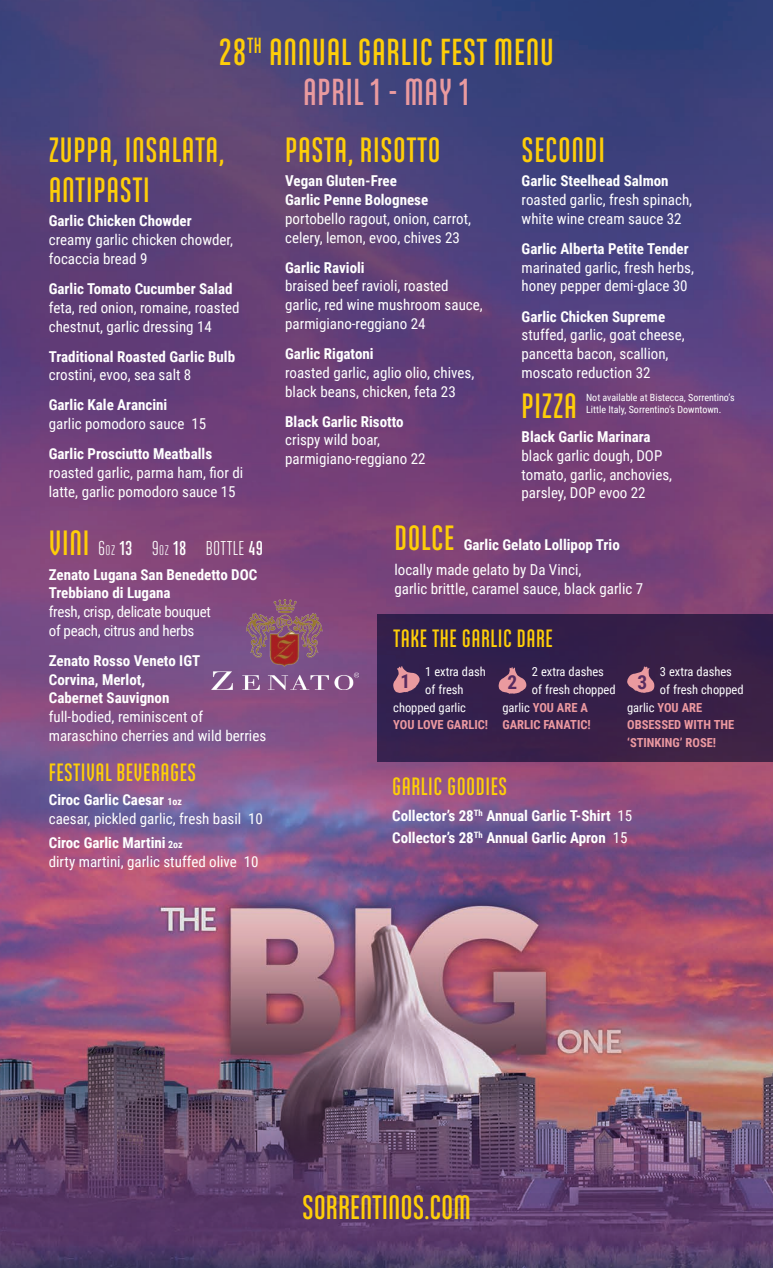
<style>
.page{position:relative;width:773px;height:1268px;background:#fff}
.page>*{position:absolute;margin:0;border:0;box-sizing:border-box;transform-origin:0 0}
.t1{font:700 37.5px/40px "Ando";letter-spacing:.02em;color:#fece08;text-align:center}
.t2{font:700 35px/40px "Ando";letter-spacing:.02em;color:#fece08}
.t3{font:700 33.75px "Ando";color:#fece08}
.t4{font:700 25px "Ando";letter-spacing:.02em;color:#fece08}
.t5{font:20px "Ando";letter-spacing:.02em;color:#fff}
.t6{font:700 19.25px "Roboto Condensed";color:#582c5f}
.t7{font:15px/18.8px "Roboto Condensed";color:#fff}
.t8{font:700 15px/18.8px "Roboto Condensed";color:#fff}
.t9{font:15px/18.8px "Roboto Condensed";letter-spacing:-.02em;color:#fff}
.t10{font:12.5px "Roboto Condensed";color:#fff}
.t11{font:700 12.5px "Roboto Condensed";color:#ec99a0}
.t12{font:10px/12.5px "Roboto Condensed";color:#fff}
.s1{color:#ea9a9f}
.s2{font-weight:700;font-size:35px;color:#fece08}
.s3{font-size:14px}
.s4{font-weight:700}
.s5{font-weight:700;font-size:10px}
.s6{font-weight:400;color:#fff}
.s7{font-weight:700;color:#ec99a0}
.s8{font-weight:400}
</style>
<div class="page">
<img style="left:0;top:0;width:772px;height:1268px">
<div style="left:377px;top:614px;width:395px;height:147px;background:#351f49"></div>
<svg style="left:393px;top:666px;width:27px;height:27px"></svg>
<svg style="left:498px;top:667px;width:28px;height:27px"></svg>
<svg style="left:627px;top:666px;width:27px;height:27px"></svg>
<img style="left:212px;top:599px;width:146px;height:90px">
<svg style="left:0;top:0;width:5px;height:5px"></svg>
<svg style="left:0;top:1263px;width:5px;height:5px"></svg>
<svg style="left:768px;top:0;width:5px;height:5px"></svg>
<svg style="left:768px;top:1263px;width:5px;height:5px"></svg>
<h1 class="t1" style="left:219px;top:33px;width:336px">28<sup>TH</sup> ANNUAL GARLIC FEST MENU<br><span class="s1">APRIL 1 - MAY 1</span></h1>
<h2 class="t2" style="left:49px;top:130px;width:177px">ZUPPA, INSALATA,<br>ANTIPASTI</h2>
<p class="t8" style="left:49px;top:211px;width:144px">Garlic Chicken Chowder</p>
<p class="t7" style="left:49px;top:230px;width:186px">creamy garlic chicken chowder, focaccia bread 9</p>
<p class="t8" style="left:49px;top:279px;width:185px">Garlic Tomato Cucumber Salad</p>
<p class="t7" style="left:49px;top:297px;width:192px">feta, red onion, romaine, roasted chestnut, garlic dressing 14</p>
<p class="t8" style="left:49px;top:346px;width:188px">Traditional Roasted Garlic Bulb</p>
<p class="t7" style="left:49px;top:365px;width:144px">crostini, evoo, sea salt 8</p>
<p class="t8" style="left:49px;top:395px;width:120px">Garlic Kale Arancini</p>
<p class="t7" style="left:49px;top:414px;width:159px">garlic pomodoro sauce 15</p>
<p class="t8" style="left:49px;top:444px;width:165px">Garlic Prosciutto Meatballs</p>
<p class="t7" style="left:49px;top:462px;width:196px">roasted garlic, parma ham, fior di latte, garlic pomodoro sauce 15</p>
<h2 class="t2" style="left:285px;top:130px;width:157px">PASTA, RISOTTO</h2>
<p class="t8" style="left:285px;top:171px;width:144px">Vegan Gluten-Free<br>Garlic Penne Bolognese</p>
<p class="t7" style="left:285px;top:209px;width:187px">portobello ragout, onion, carrot, celery, lemon, evoo, chives 23</p>
<p class="t8" style="left:285px;top:257px;width:81px">Garlic Ravioli</p>
<p class="t7" style="left:285px;top:276px;width:199px">braised beef ravioli, roasted garlic, red wine mushroom sauce, parmigiano-reggiano 24</p>
<p class="t8" style="left:285px;top:344px;width:90px">Garlic Rigatoni</p>
<p class="t7" style="left:285px;top:362px;width:191px">roasted garlic, aglio olio, chives, black beans, chicken, feta 23</p>
<p class="t8" style="left:285px;top:411px;width:120px">Black Garlic Risotto</p>
<p class="t7" style="left:285px;top:430px;width:142px">crispy wild boar, parmigiano-reggiano 22</p>
<h2 class="t2" style="left:521px;top:130px;width:85px">SECONDI</h2>
<p class="t8" style="left:521px;top:171px;width:149px">Garlic Steelhead Salmon</p>
<p class="t7" style="left:521px;top:190px;width:172px">roasted garlic, fresh spinach, white wine cream sauce 32</p>
<p class="t8" style="left:521px;top:239px;width:168px">Garlic Alberta Petite Tender</p>
<p class="t7" style="left:521px;top:257px;width:174px">marinated garlic, fresh herbs, honey pepper demi-glace 30</p>
<p class="t8" style="left:521px;top:306px;width:145px">Garlic Chicken Supreme</p>
<p class="t7" style="left:521px;top:325px;width:164px">stuffed, garlic, goat cheese, pancetta bacon, scallion, moscato reduction 32</p>
<h2 class="t2" style="left:521px;top:386px;width:57px">PIZZA</h2>
<p class="t8" style="left:521px;top:427px;width:130px">Black Garlic Marinara</p>
<p class="t7" style="left:521px;top:445px;width:152px">black garlic dough, DOP tomato, garlic, anchovies, parsley, DOP evoo 22</p>
<p class="t12" style="left:586px;top:390px;width:150px">Not available at Bistecca, Sorrentino’s<br>Little Italy, Sorrentino’s Downtown.</p>
<h3 class="t5" style="left:49px;top:538px;width:216px"><span class="s2">VINI</span> 6<span class="s3">OZ</span> <span class="s4">13</span> 9<span class="s3">OZ</span> <span class="s4">18</span> BOTTLE <span class="s4">49</span></h3>
<p class="t8" style="left:49px;top:564px;width:210px">Zenato Lugana San Benedetto DOC<br>Trebbiano di Lugana</p>
<p class="t9" style="left:49px;top:602px;width:164px">fresh, crisp, delicate bouquet of peach, citrus and herbs</p>
<p class="t8" style="left:49px;top:650px;width:153px">Zenato Rosso Veneto IGT<br>Corvina, Merlot,<br>Cabernet Sauvignon</p>
<p class="t7" style="left:49px;top:707px;width:219px">full-bodied, reminiscent of maraschino cherries and wild berries</p>
<h3 class="t4" style="left:49px;top:759px;width:149px">FESTIVAL BEVERAGES</h3>
<p class="t7" style="left:49px;top:790px;width:216px"><span class="s4">Ciroc Garlic Caesar</span> <span class="s5">1oz<br></span>caesar, pickled garlic, fresh basil 10</p>
<p class="t7" style="left:49px;top:833px;width:211px"><span class="s4">Ciroc Garlic Martini</span> <span class="s5">2oz<br></span>dirty martini, garlic stuffed olive 10</p>
<h2 class="t2" style="left:394px;top:518px;width:61px">DOLCE</h2>
<p class="t8" style="left:463px;top:535px;width:158px">Garlic Gelato Lollipop Trio</p>
<p class="t7" style="left:394px;top:559px;width:250px">locally made gelato by Da Vinci,<br>garlic brittle, caramel sauce, black garlic 7</p>
<h3 class="t4" style="left:393px;top:625px;width:161px">TAKE THE GARLIC DARE</h3>
<p class="t10" style="left:425px;top:663px;width:62px">1 extra dash</p>
<p class="t10" style="left:425px;top:681px;width:40px">of fresh</p>
<p class="t10" style="left:393px;top:698px;width:74px">chopped garlic</p>
<p class="t11" style="left:393px;top:716px;width:96px">YOU LOVE GARLIC!</p>
<p class="t10" style="left:532px;top:663px;width:73px">2 extra dashes</p>
<p class="t10" style="left:532px;top:681px;width:85px">of fresh chopped</p>
<p class="t11" style="left:502px;top:698px;width:87px"><span class="s6">garlic</span> YOU ARE A</p>
<p class="t11" style="left:502px;top:716px;width:90px">GARLIC FANATIC!</p>
<p class="t10" style="left:660px;top:663px;width:73px">3 extra dashes</p>
<p class="t10" style="left:660px;top:681px;width:85px">of fresh chopped</p>
<p class="t10" style="left:627px;top:698px;width:77px">garlic <span class="s7">YOU ARE</span></p>
<p class="t11" style="left:627px;top:716px;width:109px">OBSESSED WITH THE</p>
<p class="t11" style="left:627px;top:733px;width:90px">‘STINKING’ ROSE!</p>
<p class="t6" style="left:400px;top:667px;width:11px">1</p>
<p class="t6" style="left:507px;top:669px;width:11px">2</p>
<p class="t6" style="left:637px;top:668px;width:11px">3</p>
<h3 class="t4" style="left:392px;top:772px;width:116px">GARLIC GOODIES</h3>
<p class="t8" style="left:392px;top:805px;width:242px;line-height:21.2px">Collector’s 28<sup>Th</sup> Annual Garlic T-Shirt <span class="s8">15<br></span>Collector’s 28<sup>Th</sup> Annual Garlic Apron <span class="s8">15</span></p>
<h3 class="t3" style="left:302px;top:1189px;width:170px">SORRENTINOS.COM</h3>
</div>
